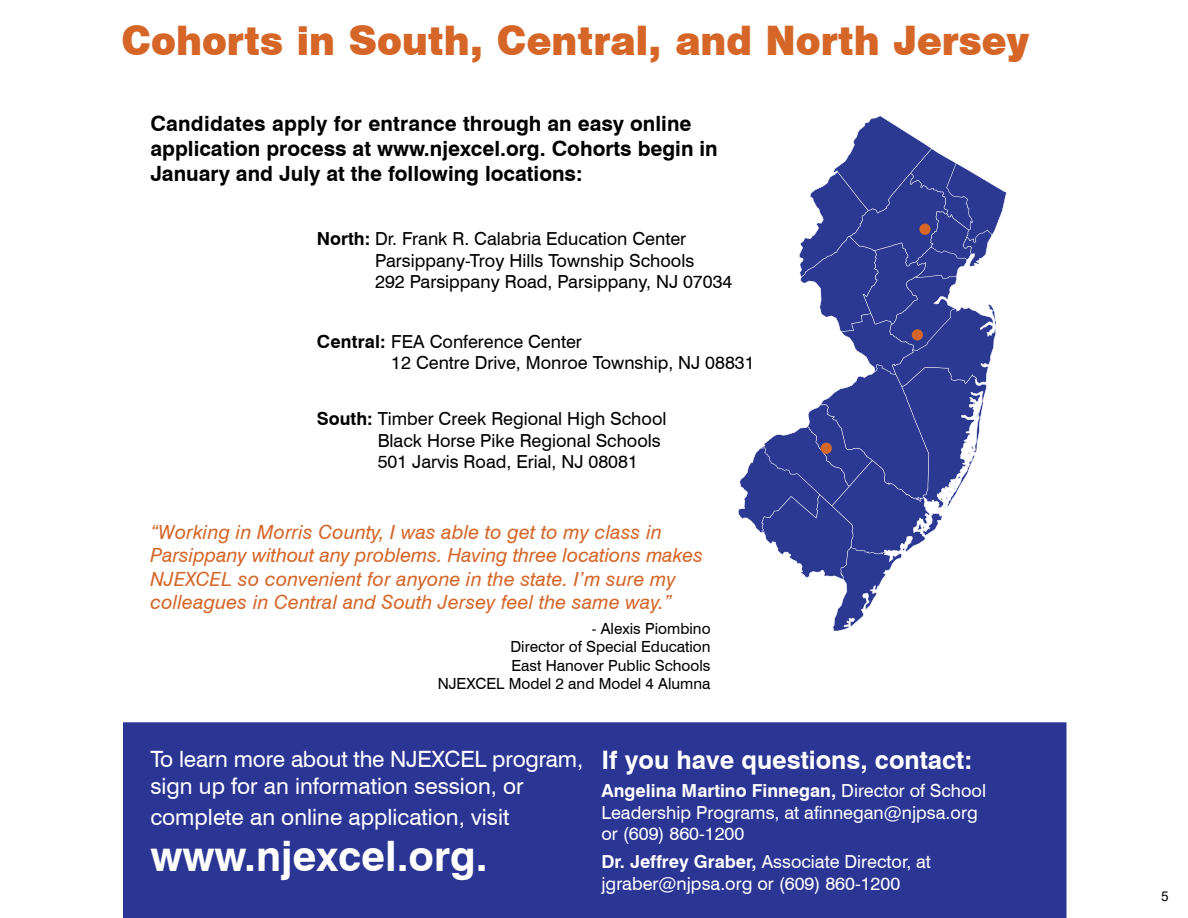
<style>
.page{position:relative;width:1188px;height:918px;background:#fff}
.page>*{position:absolute;margin:0;border:0;box-sizing:border-box;transform-origin:0 0}
.t1{font:700 42px "Swiss 721 BT";color:#fff}
.t2{font:37.5px "Swiss 721 BT Black No 2";color:#d56628}
.t3{font:700 25.5px "Swiss 721 BT";color:#fff}
.t4{font:22.5px/27px "Swiss 721 BT";color:#fff}
.t5{font:700 21px/25.2px "Swiss 721 BT";color:#000}
.t6{font:italic 19.5px/23.5px "Swiss 721 BT";letter-spacing:.01em;color:#d56628}
.t7{font:18px/21.6px "Swiss 721 BT";color:#000}
.t8{font:18px/21.6px "Swiss 721 BT";color:#fff}
.t9{font:15.45px/18.5px "Swiss 721 BT";color:#000;text-align:right}
.t10{font:13.5px "Arial";color:#000}
.s1{font-weight:700}
</style>
<div class="page">
<div style="left:123px;top:722px;width:943px;height:196px;background:#2b3594"></div>
<svg style="left:738px;top:116px;width:269px;height:515px"></svg>
<div style="left:919px;top:224px;width:12px;height:11px;background:#d56628;border-radius:50%"></div>
<div style="left:912px;top:329px;width:11px;height:11px;background:#d56628;border-radius:50%"></div>
<div style="left:821px;top:443px;width:11px;height:11px;background:#d56628;border-radius:50%"></div>
<h2 class="t2" style="left:122px;top:15px;width:909px">Cohorts in South, Central, and North Jersey</h2>
<p class="t5" style="left:150px;top:111px;width:569px">Candidates apply for entrance through an easy online application process at www.njexcel.org. Cohorts begin in<br>January and July at the following locations:</p>
<p class="t7" style="left:375px;top:228px;width:359px;text-indent:-58px"><span class="s1">North:</span> Dr. Frank R. Calabria Education Center<br>Parsippany-Troy Hills Township Schools<br>292 Parsippany Road, Parsippany, NJ 07034</p>
<p class="t7" style="left:391px;top:330px;width:365px;text-indent:-74px"><span class="s1">Central:</span> FEA Conference Center<br>12 Centre Drive, Monroe Township, NJ 08831</p>
<p class="t7" style="left:378px;top:408px;width:290px;text-indent:-61px"><span class="s1">South:</span> Timber Creek Regional High School<br>Black Horse Pike Regional Schools<br>501 Jarvis Road, Erial, NJ 08081</p>
<p class="t6" style="left:150px;top:520px;width:554px">“Working in Morris County, I was able to get to my class in Parsippany without any problems. Having three locations makes NJEXCEL so convenient for anyone in the state. I’m sure my colleagues in Central and South Jersey feel the same way.”</p>
<p class="t9" style="left:438px;top:619px;width:274px">- Alexis Piombino<br>Director of Special Education<br>East Hanover Public Schools<br>NJEXCEL Model 2 and Model 4 Alumna</p>
<p class="t4" style="left:150px;top:745px;width:434px">To learn more about the NJEXCEL program, sign up for an information session, or</p>
<p class="t4" style="left:150px;top:803px;width:361px">complete an online application, visit</p>
<h1 class="t1" style="left:150px;top:831px;width:339px">www.njexcel.org.</h1>
<h3 class="t3" style="left:602px;top:744px;width:372px">If you have questions, contact:</h3>
<p class="t8" style="left:602px;top:780px;width:386px"><span class="s1">Angelina Martino Finnegan,</span> Director of School<br>Leadership Programs, at afinnegan@njpsa.org or (609) 860-1200</p>
<p class="t8" style="left:602px;top:851px;width:331px"><span class="s1">Dr. Jeffrey Graber,</span> Associate Director, at jgraber@njpsa.org or (609) 860-1200</p>
<p class="t10" style="left:1161px;top:887px;width:9px">5</p>
</div>
